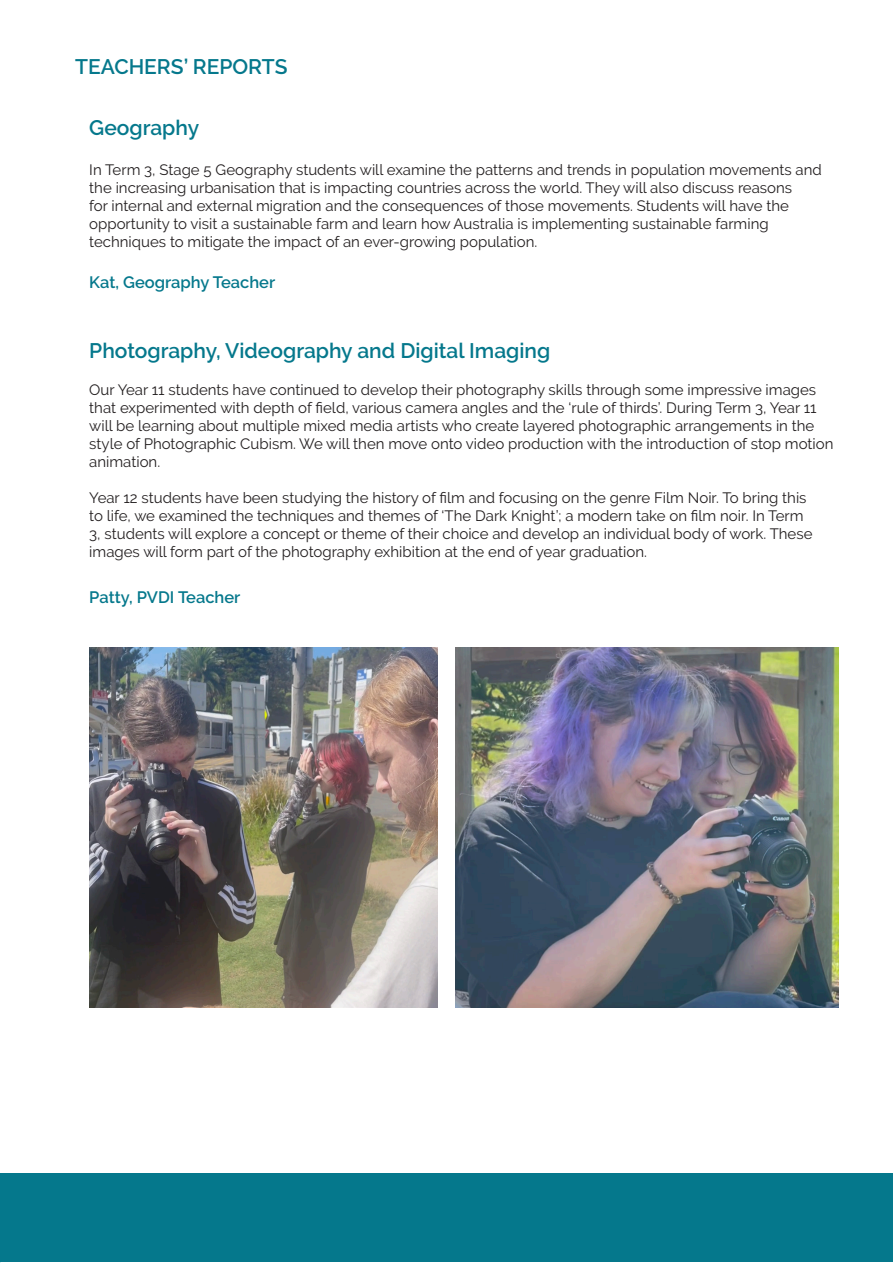
<style>
.page{position:relative;width:893px;height:1263px;background:#fff}
.page>*{position:absolute;margin:0;border:0;box-sizing:border-box;transform-origin:0 0}
.t1{font:600 21px "Raleway";color:#05788c}
.t2{font:600 16.5px "Raleway";color:#05788c}
.t3{font:15px/18px "Raleway";color:#231f20}
</style>
<div class="page">
<div style="left:0;top:1174px;width:893px;height:88px;background:#05788c"></div>
<img style="left:89px;top:647px;width:348px;height:360px">
<img style="left:455px;top:647px;width:384px;height:360px">
<p class="t1" style="left:75px;top:54px;width:214px">TEACHERS’ REPORTS</p>
<p class="t1" style="left:89px;top:115px;width:111px">Geography</p>
<p class="t3" style="left:89px;top:161px;width:734px">In Term 3, Stage 5 Geography students will examine the patterns and trends in population movements and the increasing urbanisation that is impacting countries across the world. They will also discuss reasons<br>for internal and external migration and the consequences of those movements. Students will have the opportunity to visit a sustainable farm and learn how Australia is implementing sustainable farming techniques to mitigate the impact of an ever-growing population.</p>
<p class="t2" style="left:89px;top:272px;width:187px">Kat, Geography Teacher</p>
<p class="t1" style="left:89px;top:338px;width:462px">Photography, Videography and Digital Imaging</p>
<p class="t3" style="left:89px;top:381px;width:746px">Our Year 11 students have continued to develop their photography skills through some impressive images that experimented with depth of field, various camera angles and the ‘rule of thirds’. During Term 3, Year 11 will be learning about multiple mixed media artists who create layered photographic arrangements in the style of Photographic Cubism. We will then move onto video production with the introduction of stop motion animation.</p>
<p class="t3" style="left:89px;top:489px;width:725px">Year 12 students have been studying the history of film and focusing on the genre Film Noir. To bring this to life, we examined the techniques and themes of ‘The Dark Knight’; a modern take on film noir. In Term 3, students will explore a concept or theme of their choice and develop an individual body of work. These images will form part of the photography exhibition at the end of year graduation.</p>
<p class="t2" style="left:89px;top:588px;width:153px">Patty, PVDI Teacher</p>
</div>
